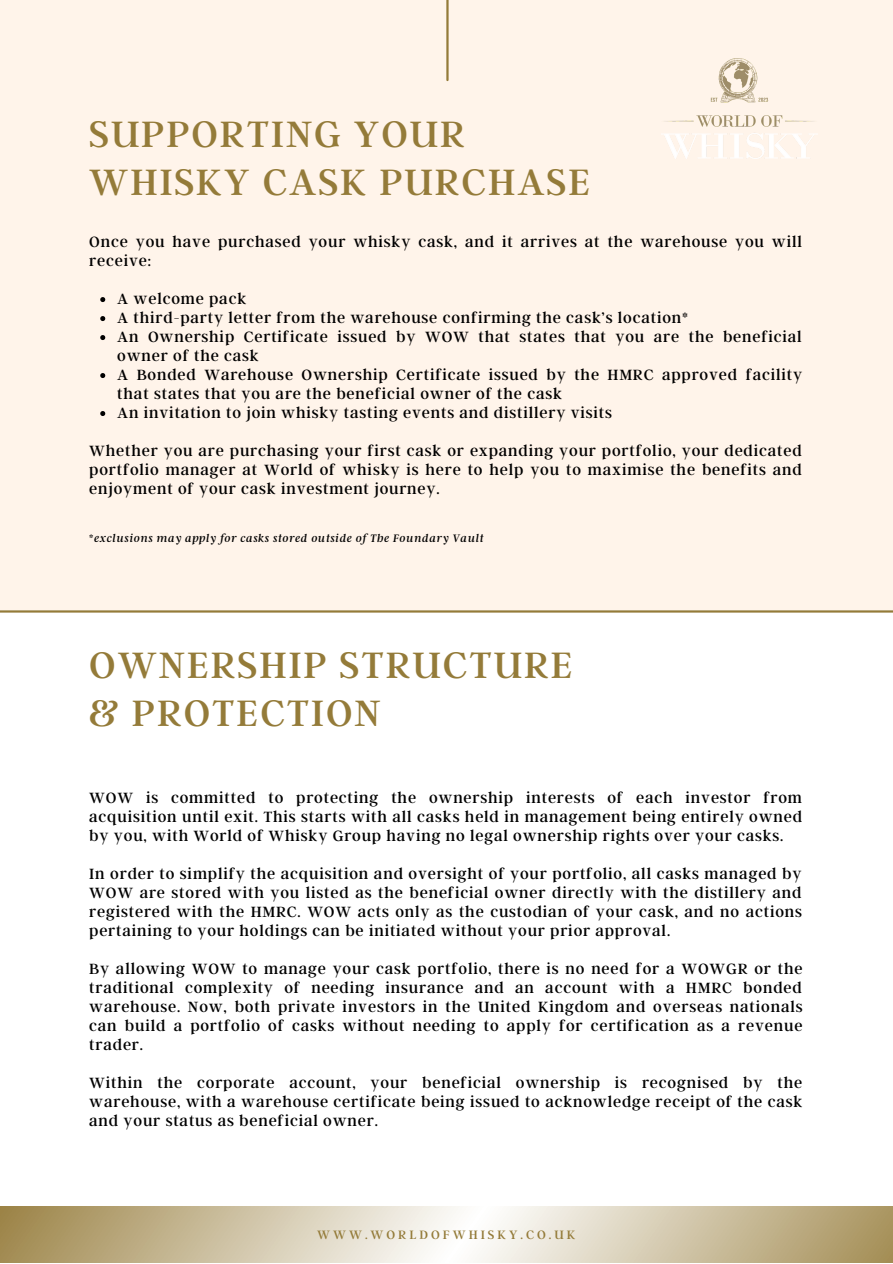
<style>
.page{position:relative;width:893px;height:1264px;background:#fff}
.page>*{position:absolute;margin:0;border:0;box-sizing:border-box;transform-origin:0 0}
.t1{font:40.8px/48.3px "Argent CF";letter-spacing:.05em;color:#947b39}
.t2{font:16.5px/19px "Argent CF";letter-spacing:.05em;color:#000;text-align:justify}
.t3{font:13.5px "Argent CF";letter-spacing:.22em;color:#947b39}
.t4{font:italic 12px "Argent CF";letter-spacing:.05em;color:#000}
.s1{font-style:normal}
</style>
<div class="page">
<div style="left:0;top:0;width:892px;height:1262px;background:#fff4ea"></div>
<div style="left:0;top:610px;width:892px;height:652px;background:#fff"></div>
<svg style="left:100px;top:297px;width:5px;height:5px"></svg>
<svg style="left:100px;top:316px;width:5px;height:5px"></svg>
<svg style="left:100px;top:335px;width:5px;height:5px"></svg>
<svg style="left:100px;top:373px;width:5px;height:5px"></svg>
<svg style="left:100px;top:411px;width:5px;height:5px"></svg>
<hr style="left:446px;top:0;width:2px;height:80px;background:#947b39">
<img style="left:664px;top:58px;width:151px;height:100px">
<svg style="left:0;top:1206px;width:892px;height:56px"></svg>
<hr style="left:0;top:610px;width:892px;height:2px;background:#947b39">
<p class="t1" style="left:89px;top:107px;width:502px">SUPPORTING YOUR<br>WHISKY CASK PURCHASE</p>
<p class="t2" style="left:89px;top:231px;width:714px">Once you have purchased your whisky cask, and it arrives at the warehouse you will receive:</p>
<p class="t2" style="left:117px;top:288px;width:130px">A welcome pack</p>
<p class="t2" style="left:117px;top:307px;width:572px">A third-party letter from the warehouse confirming the cask’s location*</p>
<p class="t2" style="left:117px;top:326px;width:686px">An Ownership Certificate issued by WOW that states that you are the beneficial owner of the cask</p>
<p class="t2" style="left:117px;top:364px;width:686px">A Bonded Warehouse Ownership Certificate issued by the HMRC approved facility that states that you are the beneficial owner of the cask</p>
<p class="t2" style="left:117px;top:402px;width:496px">An invitation to join whisky tasting events and distillery visits</p>
<p class="t2" style="left:89px;top:440px;width:714px">Whether you are purchasing your first cask or expanding your portfolio, your dedicated portfolio manager at World of whisky is here to help you to maximise the benefits and enjoyment of your cask investment journey.</p>
<p class="t4" style="left:89px;top:530px;width:396px"><span class="s1">*</span>exclusions may apply for casks stored outside of The Foundary Vault</p>
<p class="t1" style="left:89px;top:638px;width:484px">OWNERSHIP STRUCTURE &amp; PROTECTION</p>
<p class="t2" style="left:89px;top:787px;width:714px">WOW is committed to protecting the ownership interests of each investor from acquisition until exit. This starts with all casks held in management being entirely owned by you, with World of Whisky Group having no legal ownership rights over your casks.</p>
<p class="t2" style="left:89px;top:863px;width:714px">In order to simplify the acquisition and oversight of your portfolio, all casks managed by WOW are stored with you listed as the beneficial owner directly with the distillery and registered with the HMRC. WOW acts only as the custodian of your cask, and no actions pertaining to your holdings can be initiated without your prior approval.</p>
<p class="t2" style="left:89px;top:958px;width:714px">By allowing WOW to manage your cask portfolio, there is no need for a WOWGR or the traditional complexity of needing insurance and an account with a HMRC bonded warehouse. Now, both private investors in the United Kingdom and overseas nationals can build a portfolio of casks without needing to apply for certification as a revenue trader.</p>
<p class="t2" style="left:89px;top:1072px;width:714px">Within the corporate account, your beneficial ownership is recognised by the warehouse, with a warehouse certificate being issued to acknowledge receipt of the cask and your status as beneficial owner.</p>
<p class="t3" style="left:317px;top:1225px;width:259px">WWW.WORLDOFWHISKY.CO.UK</p>
</div>
